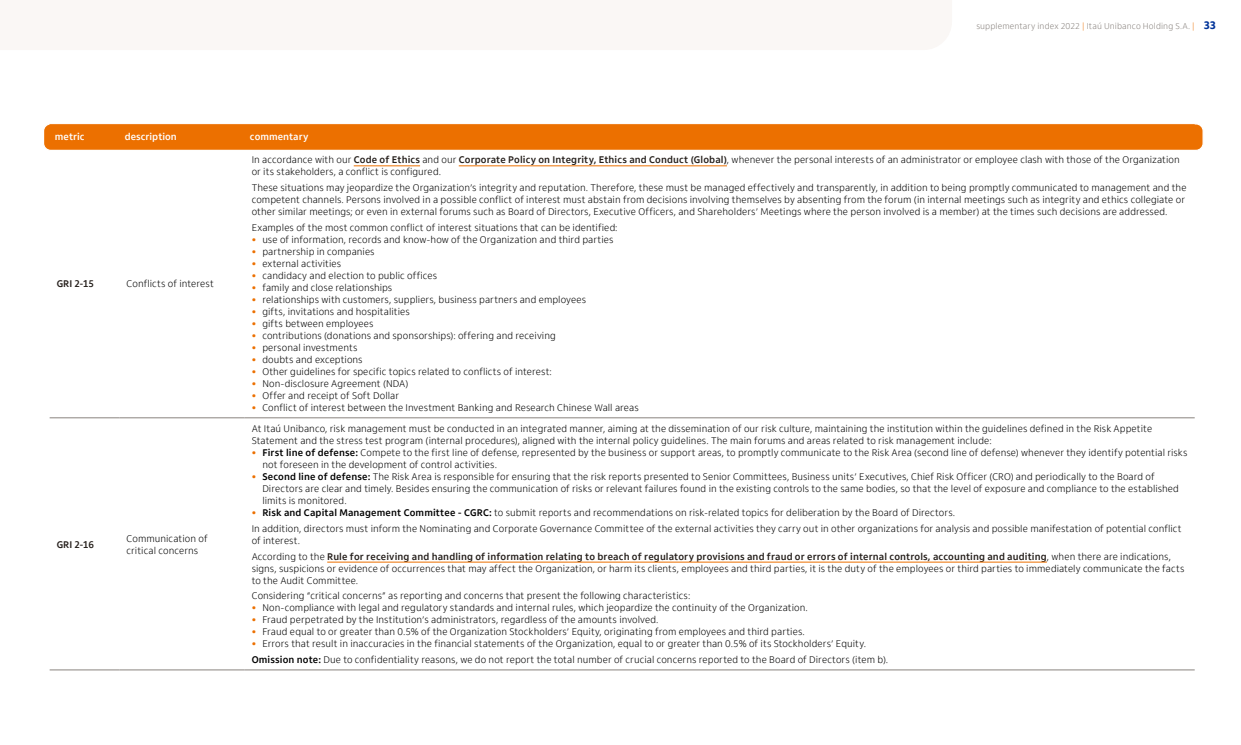
<style>
.page{position:relative;width:1241px;height:745px;background:#fff}
.page>*{position:absolute;margin:0;border:0;box-sizing:border-box;transform-origin:0 0}
.t1{font:300 10px/12px "Itau Text Pro";color:#000}
.t2{font:700 10px/15.5px "Itau Text Pro";letter-spacing:.01em;color:#231d19}
.t3{font:700 10px "Itau Text Pro";color:#fff}
.t4{font:300 8.75px "Itau Text Pro";letter-spacing:.01em;color:#89837f}
.s1{color:#ec7000}
.s2{font-weight:800;font-size:11.25px;color:#039}
.s3{font-weight:700;color:#231d19}
.s4{font-weight:800;font-size:11.25px;color:#ec7000}
.s5{font-weight:700}
.s6{font-weight:300;color:#000}
</style>
<div class="page">
<div style="left:43px;top:123px;width:1160px;height:28px;border:1px solid #fff;border-radius:7px"></div>
<div style="left:50px;top:124px;width:1144px;height:25px;background:#ec7000"></div>
<hr style="left:50px;top:417px;width:69px;height:1px;background:#89837f">
<hr style="left:119px;top:417px;width:125px;height:1px;background:#89837f">
<hr style="left:244px;top:417px;width:950px;height:1px;background:#89837f">
<hr style="left:50px;top:669px;width:69px;height:1px;background:#89837f">
<hr style="left:119px;top:669px;width:125px;height:1px;background:#89837f">
<hr style="left:244px;top:669px;width:950px;height:1px;background:#89837f">
<hr style="left:354px;top:165px;width:66px;height:1px;background:#ec7000">
<hr style="left:458px;top:165px;width:268px;height:1px;background:#ec7000">
<hr style="left:327px;top:561px;width:719px;height:1px;background:#ec7000">
<p class="t3" style="left:55px;top:131px;width:31px">metric</p>
<p class="t3" style="left:125px;top:131px;width:54px">description</p>
<p class="t3" style="left:250px;top:131px;width:60px">commentary</p>
<p class="t4" style="left:976px;top:22px;width:241px">supplementary index 2022 <span class="s1">|</span> Itaú Unibanco Holding S.A. <span class="s1">|</span> <span class="s2">33</span></p>
<p class="t2" style="left:57px;top:276px;width:39px">GRI 2-15</p>
<p class="t1" style="left:126px;top:277px;width:89px">Conflicts of interest</p>
<p class="t2" style="left:57px;top:536px;width:39px">GRI 2-16</p>
<p class="t1" style="left:126px;top:532px;width:83px">Communication of critical concerns</p>
<p class="t1" style="left:252px;top:154px;width:929px">In accordance with our <span class="s3">Code of Ethics</span> and our <span class="s3">Corporate Policy on Integrity, Ethics and Conduct (Global)</span>, whenever the personal interests of an administrator or employee clash with those of the Organization or its stakeholders, a conflict is configured.</p>
<p class="t1" style="left:252px;top:181px;width:936px">These situations may jeopardize the Organization’s integrity and reputation. Therefore, these must be managed effectively and transparently, in addition to being promptly communicated to management and the competent channels. Persons involved in a possible conflict of interest must abstain from decisions involving themselves by absenting from the forum (in internal meetings such as integrity and ethics collegiate or other similar meetings; or even in external forums such as Board of Directors, Executive Officers, and Shareholders’ Meetings where the person involved is a member) at the times such decisions are addressed.</p>
<p class="t1" style="left:252px;top:221px;width:367px">Examples of the most common conflict of interest situations that can be identified:</p>
<p class="t1" style="left:252px;top:233px;width:363px"><span class="s4">•</span> use of information, records and know-how of the Organization and third parties</p>
<p class="t1" style="left:252px;top:245px;width:124px"><span class="s4">•</span> partnership in companies</p>
<p class="t1" style="left:252px;top:257px;width:91px"><span class="s4">•</span> external activities</p>
<p class="t1" style="left:252px;top:269px;width:187px"><span class="s4">•</span> candidacy and election to public offices</p>
<p class="t1" style="left:252px;top:281px;width:142px"><span class="s4">•</span> family and close relationships</p>
<p class="t1" style="left:252px;top:293px;width:336px"><span class="s4">•</span> relationships with customers, suppliers, business partners and employees</p>
<p class="t1" style="left:252px;top:305px;width:160px"><span class="s4">•</span> gifts, invitations and hospitalities</p>
<p class="t1" style="left:252px;top:317px;width:123px"><span class="s4">•</span> gifts between employees</p>
<p class="t1" style="left:252px;top:329px;width:305px"><span class="s4">•</span> contributions (donations and sponsorships): offering and receiving</p>
<p class="t1" style="left:252px;top:341px;width:107px"><span class="s4">•</span> personal investments</p>
<p class="t1" style="left:252px;top:353px;width:112px"><span class="s4">•</span> doubts and exceptions</p>
<p class="t1" style="left:252px;top:365px;width:302px"><span class="s4">•</span> Other guidelines for specific topics related to conflicts of interest:</p>
<p class="t1" style="left:252px;top:377px;width:158px"><span class="s4">•</span> Non-disclosure Agreement (NDA)</p>
<p class="t1" style="left:252px;top:389px;width:149px"><span class="s4">•</span> Offer and receipt of Soft Dollar</p>
<p class="t1" style="left:252px;top:401px;width:388px"><span class="s4">•</span> Conflict of interest between the Investment Banking and Research Chinese Wall areas</p>
<p class="t1" style="left:252px;top:423px;width:901px">At Itaú Unibanco, risk management must be conducted in an integrated manner, aiming at the dissemination of our risk culture, maintaining the institution within the guidelines defined in the Risk Appetite<br>Statement and the stress test program (internal procedures), aligned with the internal policy guidelines. The main forums and areas related to risk management include:</p>
<p class="t1" style="left:262px;top:447px;width:926px;text-indent:-11px"><span class="s4">•</span> <span class="s5">First line of defense:</span> Compete to the first line of defense, represented by the business or support areas, to promptly communicate to the Risk Area (second line of defense) whenever they identify potential risks not foreseen in the development of control activities.</p>
<p class="t1" style="left:262px;top:471px;width:918px;text-indent:-11px"><span class="s4">•</span> <span class="s5">Second line of defense:</span> The Risk Area is responsible for ensuring that the risk reports presented to Senior Committees, Business units’ Executives, Chief Risk Officer (CRO) and periodically to the Board of<br>Directors are clear and timely. Besides ensuring the communication of risks or relevant failures found in the existing controls to the same bodies, so that the level of exposure and compliance to the established limits is monitored.</p>
<p class="t1" style="left:252px;top:505px;width:931px;line-height:15.5px"><span class="s4">•</span> <span class="s5">Risk and Capital Management Committee - CGRC:</span> to submit reports and recommendations on risk-related topics for deliberation by the Board of Directors.<br>In addition, directors must inform the Nominating and Corporate Governance Committee of the external activities they carry out in other organizations for analysis and possible manifestation of potential conflict</p>
<p class="t2" style="left:252px;top:532px;width:920px"><span class="s6">of interest.<br>According to the</span> Rule for receiving and handling of information relating to breach of regulatory provisions and fraud or errors of internal controls, accounting and auditing<span class="s6">, when there are indications,</span></p>
<p class="t1" style="left:252px;top:562px;width:934px">signs, suspicions or evidence of occurrences that may affect the Organization, or harm its clients, employees and third parties, it is the duty of the employees or third parties to immediately communicate the facts to the Audit Committee.</p>
<p class="t1" style="left:252px;top:589px;width:440px">Considering “critical concerns” as reporting and concerns that present the following characteristics:</p>
<p class="t1" style="left:252px;top:601px;width:557px"><span class="s4">•</span> Non-compliance with legal and regulatory standards and internal rules, which jeopardize the continuity of the Organization.</p>
<p class="t1" style="left:252px;top:613px;width:408px"><span class="s4">•</span> Fraud perpetrated by the Institution’s administrators, regardless of the amounts involved.</p>
<p class="t1" style="left:252px;top:625px;width:554px"><span class="s4">•</span> Fraud equal to or greater than 0.5% of the Organization Stockholders’ Equity, originating from employees and third parties.</p>
<p class="t1" style="left:252px;top:636px;width:638px;line-height:15.5px"><span class="s4">•</span> Errors that result in inaccuracies in the financial statements of the Organization, equal to or greater than 0.5% of its Stockholders’ Equity.<br><span class="s5">Omission note:</span> Due to confidentiality reasons, we do not report the total number of crucial concerns reported to the Board of Directors (item b).</p>
</div>
